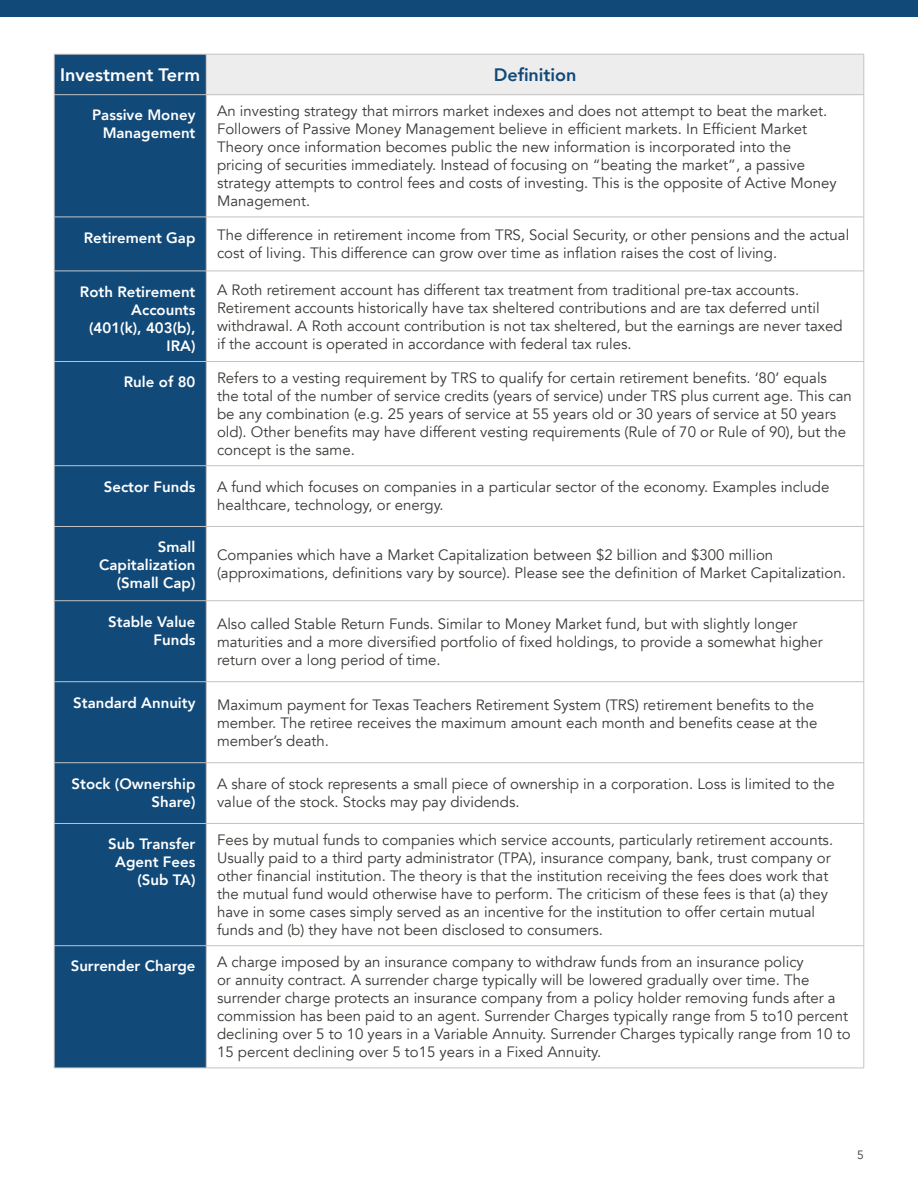
<style>
.page{position:relative;width:918px;height:1188px;background:#fff}
.page>*{position:absolute;margin:0;border:0;box-sizing:border-box;transform-origin:0 0}
.t1{font:800 18px "Avenir";color:#fff}
.t2{font:800 18px "Avenir";color:#114979}
.t3{font:15px/18px "Avenir";color:#3b3835}
.t4{font:800 15px/18px "Avenir";color:#fff;text-align:right}
.t5{font:12px "Avenir";color:#3b3835}
</style>
<div class="page">
<div style="left:55px;top:55px;width:151px;height:1013px;background:#114979"></div>
<div style="left:206px;top:54px;width:658px;height:41px;background:#ededed"></div>
<hr style="left:206px;top:54px;width:1px;height:40px;background:#c4c3c3">
<hr style="left:54px;top:95px;width:1px;height:122px;background:#c4c3c3">
<hr style="left:206px;top:95px;width:1px;height:122px;background:#c4c3c3">
<hr style="left:864px;top:95px;width:1px;height:122px;background:#c4c3c3">
<hr style="left:54px;top:217px;width:152px;height:1px;background:#c4c3c3">
<hr style="left:54px;top:217px;width:1px;height:54px;background:#c4c3c3">
<hr style="left:206px;top:217px;width:658px;height:1px;background:#c4c3c3">
<hr style="left:206px;top:217px;width:1px;height:54px;background:#c4c3c3">
<hr style="left:864px;top:217px;width:1px;height:54px;background:#c4c3c3">
<hr style="left:54px;top:271px;width:152px;height:1px;background:#c4c3c3">
<hr style="left:54px;top:271px;width:1px;height:90px;background:#c4c3c3">
<hr style="left:206px;top:271px;width:658px;height:1px;background:#c4c3c3">
<hr style="left:206px;top:271px;width:1px;height:90px;background:#c4c3c3">
<hr style="left:864px;top:271px;width:1px;height:90px;background:#c4c3c3">
<hr style="left:54px;top:361px;width:152px;height:1px;background:#c4c3c3">
<hr style="left:54px;top:362px;width:1px;height:104px;background:#c4c3c3">
<hr style="left:206px;top:361px;width:658px;height:1px;background:#c4c3c3">
<hr style="left:206px;top:362px;width:1px;height:104px;background:#c4c3c3">
<hr style="left:864px;top:362px;width:1px;height:104px;background:#c4c3c3">
<hr style="left:54px;top:465px;width:152px;height:1px;background:#c4c3c3">
<hr style="left:54px;top:466px;width:1px;height:60px;background:#c4c3c3">
<hr style="left:206px;top:465px;width:658px;height:1px;background:#c4c3c3">
<hr style="left:206px;top:466px;width:1px;height:60px;background:#c4c3c3">
<hr style="left:864px;top:466px;width:1px;height:60px;background:#c4c3c3">
<hr style="left:54px;top:526px;width:152px;height:1px;background:#c4c3c3">
<hr style="left:54px;top:527px;width:1px;height:74px;background:#c4c3c3">
<hr style="left:206px;top:526px;width:658px;height:1px;background:#c4c3c3">
<hr style="left:206px;top:527px;width:1px;height:74px;background:#c4c3c3">
<hr style="left:864px;top:527px;width:1px;height:74px;background:#c4c3c3">
<hr style="left:54px;top:600px;width:152px;height:1px;background:#c4c3c3">
<hr style="left:54px;top:601px;width:1px;height:81px;background:#c4c3c3">
<hr style="left:206px;top:600px;width:658px;height:1px;background:#c4c3c3">
<hr style="left:206px;top:601px;width:1px;height:81px;background:#c4c3c3">
<hr style="left:864px;top:601px;width:1px;height:81px;background:#c4c3c3">
<hr style="left:54px;top:681px;width:152px;height:1px;background:#c4c3c3">
<hr style="left:54px;top:682px;width:1px;height:81px;background:#c4c3c3">
<hr style="left:206px;top:681px;width:658px;height:1px;background:#c4c3c3">
<hr style="left:206px;top:682px;width:1px;height:81px;background:#c4c3c3">
<hr style="left:864px;top:682px;width:1px;height:81px;background:#c4c3c3">
<hr style="left:54px;top:762px;width:152px;height:1px;background:#c4c3c3">
<hr style="left:54px;top:763px;width:1px;height:60px;background:#c4c3c3">
<hr style="left:206px;top:762px;width:658px;height:1px;background:#c4c3c3">
<hr style="left:206px;top:763px;width:1px;height:60px;background:#c4c3c3">
<hr style="left:864px;top:763px;width:1px;height:60px;background:#c4c3c3">
<hr style="left:54px;top:823px;width:152px;height:1px;background:#c4c3c3">
<hr style="left:54px;top:824px;width:1px;height:122px;background:#c4c3c3">
<hr style="left:206px;top:823px;width:658px;height:1px;background:#c4c3c3">
<hr style="left:206px;top:824px;width:1px;height:122px;background:#c4c3c3">
<hr style="left:864px;top:824px;width:1px;height:122px;background:#c4c3c3">
<hr style="left:54px;top:945px;width:152px;height:1px;background:#c4c3c3">
<hr style="left:54px;top:946px;width:1px;height:122px;background:#c4c3c3">
<hr style="left:206px;top:945px;width:658px;height:1px;background:#c4c3c3">
<hr style="left:206px;top:946px;width:1px;height:122px;background:#c4c3c3">
<hr style="left:864px;top:946px;width:1px;height:122px;background:#c4c3c3">
<hr style="left:54px;top:1068px;width:152px;height:1px;background:#c4c3c3">
<hr style="left:206px;top:1068px;width:658px;height:1px;background:#c4c3c3">
<hr style="left:54px;top:54px;width:152px;height:1px;background:#c4c3c3">
<hr style="left:54px;top:54px;width:1px;height:40px;background:#c4c3c3">
<hr style="left:206px;top:54px;width:658px;height:1px;background:#c4c3c3">
<hr style="left:864px;top:54px;width:1px;height:40px;background:#c4c3c3">
<hr style="left:54px;top:94px;width:152px;height:1px;background:#c4c3c3">
<hr style="left:206px;top:94px;width:658px;height:1px;background:#c4c3c3">
<div style="left:0;top:0;width:918px;height:17px;background:#114979"></div>
<p class="t1" style="left:60px;top:61px;width:142px">Investment Term</p>
<p class="t2" style="left:494px;top:61px;width:84px">Definition</p>
<p class="t4" style="left:92px;top:106px;width:105px">Passive Money<br>Management</p>
<p class="t3" style="left:217px;top:102px;width:621px">An investing strategy that mirrors market indexes and does not attempt to beat the market.<br>Followers of Passive Money Management believe in efficient markets. In Efficient Market Theory once information becomes public the new information is incorporated into the pricing of securities immediately. Instead of focusing on “beating the market”, a passive strategy attempts to control fees and costs of investing. This is the opposite of Active Money Management.</p>
<p class="t4" style="left:84px;top:229px;width:113px">Retirement Gap</p>
<p class="t3" style="left:217px;top:226px;width:634px">The difference in retirement income from TRS, Social Security, or other pensions and the actual cost of living. This difference can grow over time as inflation raises the cost of living.</p>
<p class="t4" style="left:80px;top:283px;width:117px">Roth Retirement<br>Accounts</p>
<p class="t4" style="left:89px;top:319px;width:108px">(401(k), 403(b),<br>IRA)</p>
<p class="t3" style="left:217px;top:281px;width:627px">A Roth retirement account has different tax treatment from traditional pre-tax accounts.<br>Retirement accounts historically have tax sheltered contributions and are tax deferred until withdrawal. A Roth account contribution is not tax sheltered, but the earnings are never taxed if the account is operated in accordance with federal tax rules.</p>
<p class="t4" style="left:124px;top:373px;width:73px">Rule of 80</p>
<p class="t3" style="left:217px;top:369px;width:636px">Refers to a vesting requirement by TRS to qualify for certain retirement benefits. ‘80’ equals the total of the number of service credits (years of service) under TRS plus current age. This can be any combination (e.g. 25 years of service at 55 years old or 30 years of service at 50 years old). Other benefits may have different vesting requirements (Rule of 70 or Rule of 90), but the concept is the same.</p>
<p class="t4" style="left:104px;top:477px;width:93px">Sector Funds</p>
<p class="t3" style="left:217px;top:479px;width:614px">A fund which focuses on companies in a particular sector of the economy. Examples include healthcare, technology, or energy.</p>
<p class="t4" style="left:99px;top:538px;width:98px">Small<br>Capitalization (Small Cap)</p>
<p class="t3" style="left:217px;top:546px;width:630px">Companies which have a Market Capitalization between $2 billion and $300 million (approximations, definitions vary by source). Please see the definition of Market Capitalization.</p>
<p class="t4" style="left:108px;top:612px;width:89px">Stable Value<br>Funds</p>
<p class="t3" style="left:217px;top:615px;width:607px">Also called Stable Return Funds. Similar to Money Market fund, but with slightly longer maturities and a more diversified portfolio of fixed holdings, to provide a somewhat higher return over a long period of time.</p>
<p class="t4" style="left:73px;top:693px;width:124px">Standard Annuity</p>
<p class="t3" style="left:217px;top:696px;width:602px">Maximum payment for Texas Teachers Retirement System (TRS) retirement benefits to the member. The retiree receives the maximum amount each month and benefits cease at the member’s death.</p>
<p class="t4" style="left:72px;top:774px;width:125px">Stock (Ownership<br>Share)</p>
<p class="t3" style="left:217px;top:776px;width:619px">A share of stock represents a small piece of ownership in a corporation. Loss is limited to the value of the stock. Stocks may pay dividends.</p>
<p class="t4" style="left:108px;top:835px;width:89px;text-align:center">Sub Transfer<br>Agent Fees</p>
<p class="t4" style="left:137px;top:871px;width:60px">(Sub TA)</p>
<p class="t3" style="left:217px;top:831px;width:618px">Fees by mutual funds to companies which service accounts, particularly retirement accounts.<br>Usually paid to a third party administrator (TPA), insurance company, bank, trust company or other financial institution. The theory is that the institution receiving the fees does work that the mutual fund would otherwise have to perform. The criticism of these fees is that (a) they have in some cases simply served as an incentive for the institution to offer certain mutual funds and (b) they have not been disclosed to consumers.</p>
<p class="t4" style="left:71px;top:957px;width:126px">Surrender Charge</p>
<p class="t3" style="left:217px;top:953px;width:635px">A charge imposed by an insurance company to withdraw funds from an insurance policy<br>or annuity contract. A surrender charge typically will be lowered gradually over time. The surrender charge protects an insurance company from a policy holder removing funds after a commission has been paid to an agent. Surrender Charges typically range from 5 to10 percent declining over 5 to 10 years in a Variable Annuity. Surrender Charges typically range from 10 to 15 percent declining over 5 to15 years in a Fixed Annuity.</p>
<p class="t5" style="left:857px;top:1148px;width:8px">5</p>
</div>
